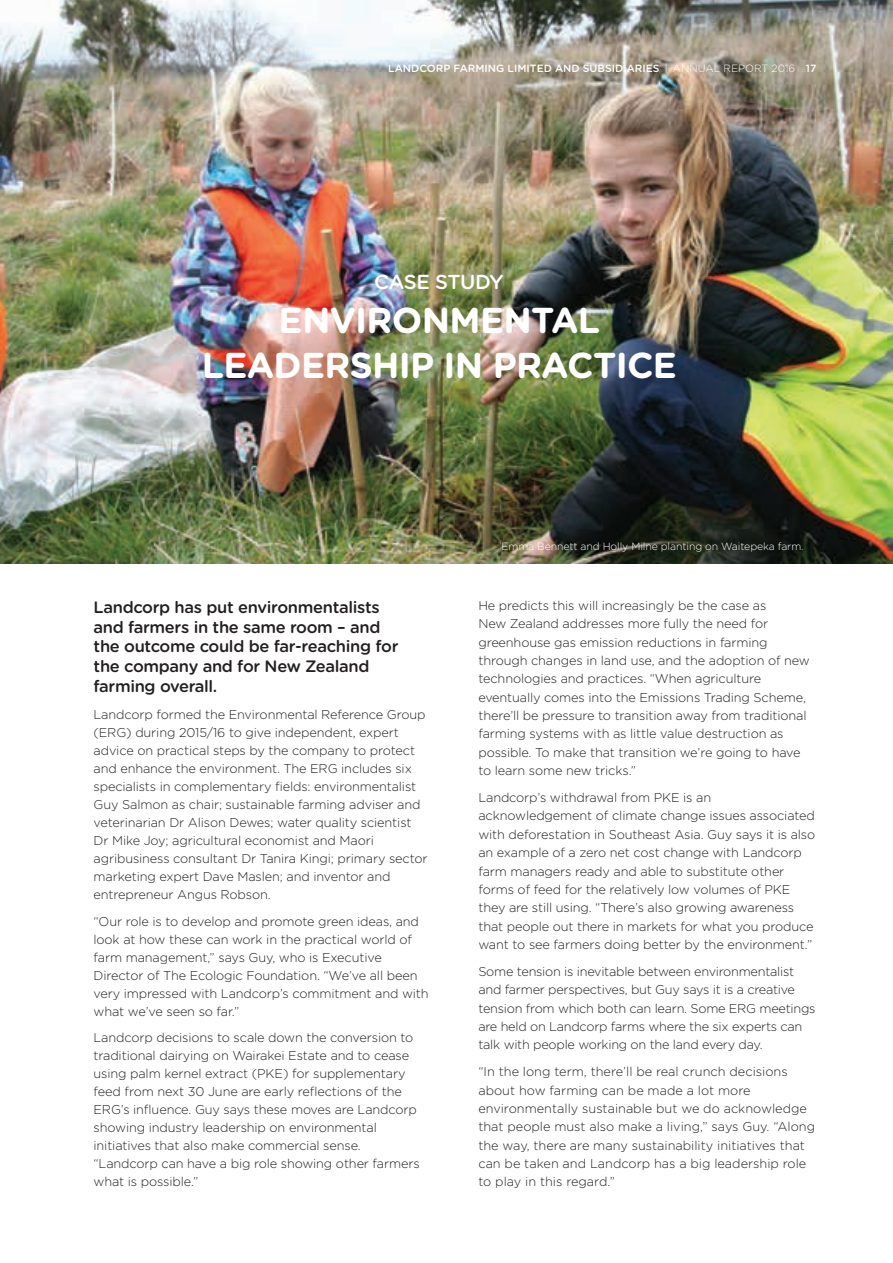
<style>
.page{position:relative;width:893px;height:1263px;background:#fff}
.page>*{position:absolute;margin:0;border:0;box-sizing:border-box;transform-origin:0 0}
.t1{font:700 36px/45px "Gotham Rounded";letter-spacing:-.02em;color:#fff;text-align:center}
.t2{font:500 20.25px "Gotham Rounded";letter-spacing:-.02em;color:#fff}
.t3{font:500 16.5px/19.8px "Gotham Rounded";letter-spacing:-.02em;color:#231f20}
.t4{font:300 12.75px/18.3px "Gotham Rounded";letter-spacing:-.01em;color:#231f20}
.t5{font:500 10.5px "Gotham Rounded";color:#fff}
.t6{font:300 10.5px "Gotham Rounded";letter-spacing:-.01em;color:#fff}
.s1{font-weight:300}
</style>
<div class="page">
<img style="left:0;top:0;width:893px;height:563px">
<p class="t5" style="left:388px;top:61px;width:430px">LANDCORP FARMING LIMITED AND SUBSIDIARIES <span class="s1">| ANNUAL REPORT 2016</span> 17</p>
<h2 class="t2" style="left:374px;top:267px;width:131px">CASE STUDY</h2>
<h1 class="t1" style="left:202px;top:297px;width:477px">ENVIRONMENTAL<br>LEADERSHIP IN PRACTICE</h1>
<p class="t3" style="left:94px;top:596px;width:306px">Landcorp has put environmentalists and farmers in the same room – and the outcome could be far-reaching for the company and for New Zealand farming overall.</p>
<p class="t4" style="left:94px;top:704px;width:336px">Landcorp formed the Environmental Reference Group (ERG) during 2015/16 to give independent, expert advice on practical steps by the company to protect and enhance the environment. The ERG includes six specialists in complementary fields: environmentalist Guy Salmon as chair; sustainable farming adviser and veterinarian Dr Alison Dewes; water quality scientist Dr Mike Joy; agricultural economist and Maori agribusiness consultant Dr Tanira Kingi; primary sector marketing expert Dave Maslen; and inventor and entrepreneur Angus Robson.</p>
<p class="t4" style="left:94px;top:911px;width:337px">“Our role is to develop and promote green ideas, and look at how these can work in the practical world of farm management,” says Guy, who is Executive Director of The Ecologic Foundation. “We’ve all been very impressed with Landcorp’s commitment and with what we’ve seen so far.”</p>
<p class="t4" style="left:94px;top:1028px;width:328px">Landcorp decisions to scale down the conversion to traditional dairying on Wairakei Estate and to cease using palm kernel extract (PKE) for supplementary feed from next 30 June are early reflections of the ERG’s influence. Guy says these moves are Landcorp showing industry leadership on environmental initiatives that also make commercial sense. “Landcorp can have a big role showing other farmers what is possible.”</p>
<p class="t6" style="left:502px;top:539px;width:304px">Emma Bennett and Holly Milne planting on Waitepeka farm.</p>
<p class="t4" style="left:478px;top:595px;width:333px">He predicts this will increasingly be the case as<br>New Zealand addresses more fully the need for greenhouse gas emission reductions in farming through changes in land use, and the adoption of new technologies and practices. “When agriculture eventually comes into the Emissions Trading Scheme, there’ll be pressure to transition away from traditional farming systems with as little value destruction as possible. To make that transition we’re going to have to learn some new tricks.”</p>
<p class="t4" style="left:478px;top:788px;width:338px">Landcorp’s withdrawal from PKE is an acknowledgement of climate change issues associated with deforestation in Southeast Asia. Guy says it is also an example of a zero net cost change with Landcorp farm managers ready and able to substitute other forms of feed for the relatively low volumes of PKE they are still using. “There’s also growing awareness that people out there in markets for what you produce want to see farmers doing better by the environment.”</p>
<p class="t4" style="left:478px;top:962px;width:339px">Some tension is inevitable between environmentalist and farmer perspectives, but Guy says it is a creative tension from which both can learn. Some ERG meetings are held on Landcorp farms where the six experts can talk with people working on the land every day.</p>
<p class="t4" style="left:478px;top:1062px;width:338px">“In the long term, there’ll be real crunch decisions about how farming can be made a lot more environmentally sustainable but we do acknowledge that people must also make a living,” says Guy. “Along the way, there are many sustainability initiatives that can be taken and Landcorp has a big leadership role to play in this regard.”</p>
</div>
